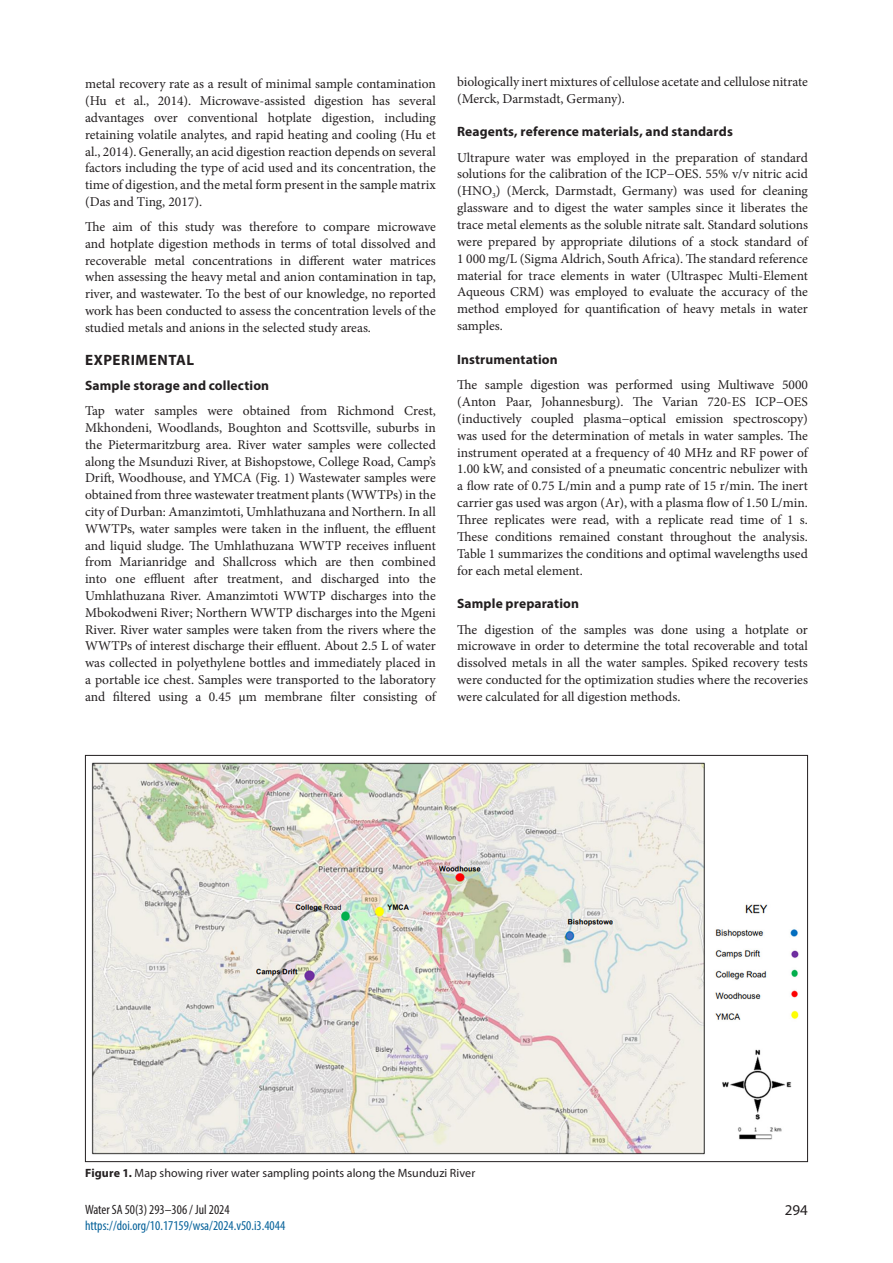
<style>
.page{position:relative;width:893px;height:1263px;background:#fff}
.page>*{position:absolute;margin:0;border:0;box-sizing:border-box;transform-origin:0 0}
.t1{font:700 15px "Myriad Pro";letter-spacing:.04em;color:#231f20}
.t2{font:15px "Myriad Pro";color:#231f20}
.Paragraph_Text{font:13.5px/16.8px "Minion Pro";color:#231f20;text-align:justify}
.t3{font:700 13.5px "Myriad Pro";letter-spacing:.01em;color:#231f20}
.t4{font:condensed 13.5px "Myriad Pro";color:#056199}
.t5{font:condensed 13.5px "Myriad Pro";color:#231f20}
.t6{font:12px "Myriad Pro";letter-spacing:.01em;color:#231f20}
.s1{font-weight:700}
</style>
<div class="page">
<img style="left:91px;top:762px;width:708px;height:393px">
<p class="Paragraph_Text" style="left:85px;top:76px;width:352px">metal recovery rate as a result of minimal sample contamination (Hu et al., 2014). Microwave-assisted digestion has several advantages over conventional hotplate digestion, including retaining volatile analytes, and rapid heating and cooling (Hu et al., 2014). Generally, an acid digestion reaction depends on several factors including the type of acid used and its concentration, the time of digestion, and the metal form present in the sample matrix (Das and Ting, 2017).</p>
<p class="Paragraph_Text" style="left:85px;top:218px;width:352px">The aim of this study was therefore to compare microwave and hotplate digestion methods in terms of total dissolved and recoverable metal concentrations in different water matrices when assessing the heavy metal and anion contamination in tap, river, and wastewater. To the best of our knowledge, no reported work has been conducted to assess the concentration levels of the studied metals and anions in the selected study areas.</p>
<h1 class="t1" style="left:85px;top:350px;width:110px">EXPERIMENTAL</h1>
<h2 class="t3" style="left:85px;top:377px;width:186px">Sample storage and collection</h2>
<p class="Paragraph_Text" style="left:85px;top:402px;width:352px">Tap water samples were obtained from Richmond Crest, Mkhondeni, Woodlands, Boughton and Scottsville, suburbs in the Pietermaritzburg area. River water samples were collected along the Msunduzi River, at Bishopstowe, College Road, Camp’s Drift, Woodhouse, and YMCA (Fig. 1) Wastewater samples were obtained from three wastewater treatment plants (WWTPs) in the city of Durban: Amanzimtoti, Umhlathuzana and Northern. In all WWTPs, water samples were taken in the influent, the effluent and liquid sludge. The Umhlathuzana WWTP receives influent from Marianridge and Shallcross which are then combined into one effluent after treatment, and discharged into the Umhlathuzana River. Amanzimtoti WWTP discharges into the Mbokodweni River; Northern WWTP discharges into the Mgeni River. River water samples were taken from the rivers where the WWTPs of interest discharge their effluent. About 2.5 L of water was collected in polyethylene bottles and immediately placed in a portable ice chest. Samples were transported to the laboratory and filtered using a 0.45 µm membrane filter consisting of</p>
<p class="Paragraph_Text" style="left:457px;top:74px;width:352px">biologically inert mixtures of cellulose acetate and cellulose nitrate (Merck, Darmstadt, Germany).</p>
<h2 class="t3" style="left:457px;top:123px;width:277px">Reagents, reference materials, and standards</h2>
<p class="Paragraph_Text" style="left:457px;top:149px;width:352px">Ultrapure water was employed in the preparation of standard solutions for the calibration of the ICP−OES. 55% v/v nitric acid (HNO<sub>3</sub>) (Merck, Darmstadt, Germany) was used for cleaning glassware and to digest the water samples since it liberates the trace metal elements as the soluble nitrate salt. Standard solutions were prepared by appropriate dilutions of a stock standard of 1 000 mg/L (Sigma Aldrich, South Africa). The standard reference material for trace elements in water (Ultraspec Multi-Element Aqueous CRM) was employed to evaluate the accuracy of the method employed for quantification of heavy metals in water samples.</p>
<h2 class="t3" style="left:457px;top:350px;width:102px">Instrumentation</h2>
<p class="Paragraph_Text" style="left:457px;top:376px;width:352px">The sample digestion was performed using Multiwave 5000 (Anton Paar, Johannesburg). The Varian 720-ES ICP−OES (inductively coupled plasma−optical emission spectroscopy) was used for the determination of metals in water samples. The instrument operated at a frequency of 40 MHz and RF power of 1.00 kW, and consisted of a pneumatic concentric nebulizer with a flow rate of 0.75 L/min and a pump rate of 15 r/min. The inert carrier gas used was argon (Ar), with a plasma flow of 1.50 L/min.<br>Three replicates were read, with a replicate read time of 1 s.<br>These conditions remained constant throughout the analysis.<br>Table 1 summarizes the conditions and optimal wavelengths used for each metal element.</p>
<h2 class="t3" style="left:457px;top:595px;width:123px">Sample preparation</h2>
<p class="Paragraph_Text" style="left:457px;top:621px;width:352px">The digestion of the samples was done using a hotplate or microwave in order to determine the total recoverable and total dissolved metals in all the water samples. Spiked recovery tests were conducted for the optimization studies where the recoveries were calculated for all digestion methods.</p>
<p class="t6" style="left:85px;top:1165px;width:392px"><span class="s1">Figure 1.</span> Map showing river water sampling points along the Msunduzi River</p>
<p class="t5" style="left:85px;top:1201px;width:146px">Water SA 50(3) 293–306 / Jul 2024</p>
<p class="t2" style="left:785px;top:1200px;width:25px">294</p>
<p class="t4" style="left:85px;top:1217px;width:202px">https://doi.org/10.17159/wsa/2024.v50.i3.4044</p>
</div>
